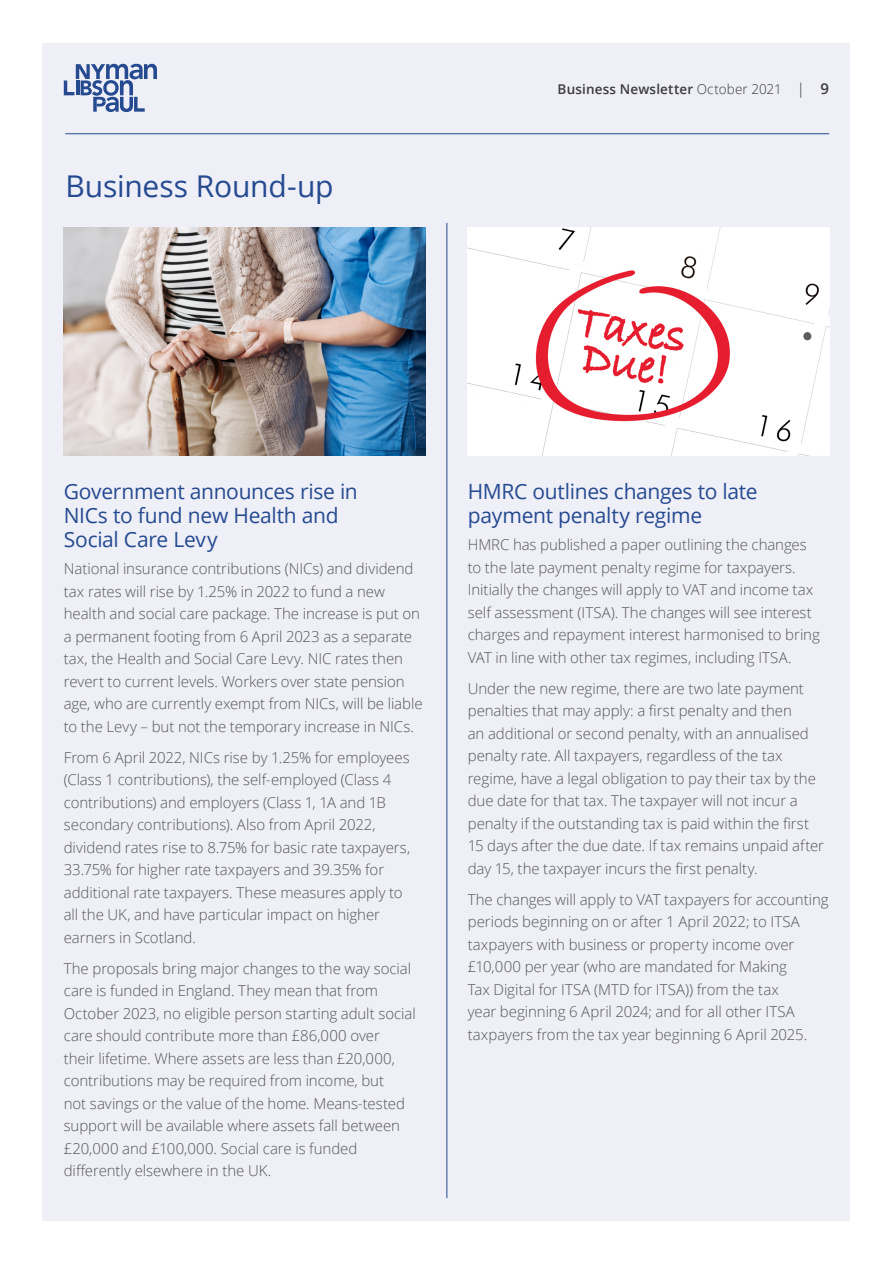
<style>
.page{position:relative;width:893px;height:1263px;background:#fff}
.page>*{position:absolute;margin:0;border:0;box-sizing:border-box;transform-origin:0 0}
.Head2{font:30px "Open Sans";letter-spacing:-.005em;color:#254a90}
.Head3{font:21px/24px "Open Sans";letter-spacing:-.015em;color:#254a90}
.Body{font:300 15px/22.5px "Open Sans";letter-spacing:-.005em;color:#575756}
.t1{font:600 13.5px "Open Sans";letter-spacing:.015em;color:#3c3c3b}
.s1{font-weight:300}
.s2{font-weight:300;font-size:15px}
.s3{font-size:15px}
</style>
<div class="page">
<div style="left:43px;top:43px;width:807px;height:1177px;background:#eeeff7"></div>
<svg style="left:64px;top:64px;width:93px;height:48px"></svg>
<hr style="left:65px;top:133px;width:764px;height:1px;background:#254a90">
<img style="left:64px;top:227px;width:361px;height:229px">
<img style="left:468px;top:227px;width:361px;height:229px">
<hr style="left:446px;top:223px;width:1px;height:975px;background:#254a90">
<p class="Head2" style="left:66px;top:166px;width:270px">Business Round-up</p>
<p class="t1" style="left:557px;top:79px;width:273px">Business Newsletter <span class="s1">October 2021</span> <span class="s2">|</span> <span class="s3">9</span></p>
<p class="Head3" style="left:64px;top:479px;width:296px">Government announces rise in<br>NICs to fund new Health and<br>Social Care Levy</p>
<p class="Body" style="left:64px;top:557px;width:360px">National insurance contributions (NICs) and dividend tax rates will rise by 1.25% in 2022 to fund a new health and social care package. The increase is put on a permanent footing from 6 April 2023 as a separate tax, the Health and Social Care Levy. NIC rates then revert to current levels. Workers over state pension age, who are currently exempt from NICs, will be liable to the Levy – but not the temporary increase in NICs.</p>
<p class="Body" style="left:64px;top:746px;width:348px">From 6 April 2022, NICs rise by 1.25% for employees (Class 1 contributions), the self-employed (Class 4 contributions) and employers (Class 1, 1A and 1B secondary contributions). Also from April 2022, dividend rates rise to 8.75% for basic rate taxpayers, 33.75% for higher rate taxpayers and 39.35% for additional rate taxpayers. These measures apply to all the UK, and have particular impact on higher earners in Scotland.</p>
<p class="Body" style="left:64px;top:957px;width:353px">The proposals bring major changes to the way social care is funded in England. They mean that from October 2023, no eligible person starting adult social care should contribute more than £86,000 over<br>their lifetime. Where assets are less than £20,000, contributions may be required from income, but<br>not savings or the value of the home. Means-tested support will be available where assets fall between £20,000 and £100,000. Social care is funded differently elsewhere in the UK.</p>
<p class="Head3" style="left:468px;top:479px;width:291px">HMRC outlines changes to late payment penalty regime</p>
<p class="Body" style="left:468px;top:533px;width:354px">HMRC has published a paper outlining the changes to the late payment penalty regime for taxpayers.<br>Initially the changes will apply to VAT and income tax self assessment (ITSA). The changes will see interest charges and repayment interest harmonised to bring VAT in line with other tax regimes, including ITSA.</p>
<p class="Body" style="left:468px;top:677px;width:358px">Under the new regime, there are two late payment penalties that may apply: a first penalty and then<br>an additional or second penalty, with an annualised penalty rate. All taxpayers, regardless of the tax regime, have a legal obligation to pay their tax by the due date for that tax. The taxpayer will not incur a penalty if the outstanding tax is paid within the first 15 days after the due date. If tax remains unpaid after day 15, the taxpayer incurs the first penalty.</p>
<p class="Body" style="left:468px;top:888px;width:362px">The changes will apply to VAT taxpayers for accounting periods beginning on or after 1 April 2022; to ITSA taxpayers with business or property income over £10,000 per year (who are mandated for Making<br>Tax Digital for ITSA (MTD for ITSA)) from the tax<br>year beginning 6 April 2024; and for all other ITSA taxpayers from the tax year beginning 6 April 2025.</p>
</div>
